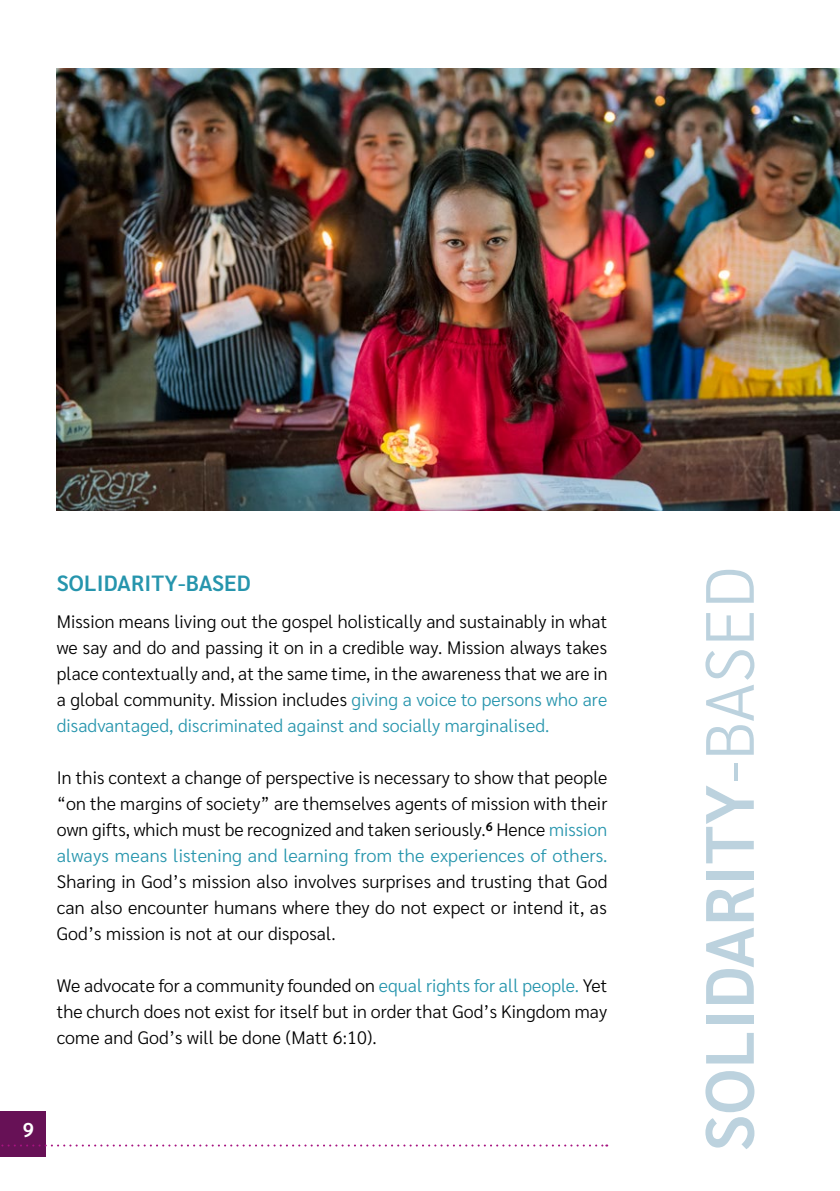
<style>
.page{position:relative;width:840px;height:1191px;background:#fff}
.page>*{position:absolute;margin:0;border:0;box-sizing:border-box;transform-origin:0 0}
.t1{font:600 68px "Sarabun";letter-spacing:.01em;color:#bcd2de}
.t2{font:600 22px "Sarabun";letter-spacing:.01em;color:#2695ad}
.t3{font:600 20px "Sarabun";color:#fff}
.t4{font:300 18px/26px "Sarabun";letter-spacing:.005em;color:#000;text-align:justify}
.s1{color:#2695ad}
.s2{font-weight:300}
</style>
<div class="page">
<div style="left:0;top:1111px;width:45px;height:46px;background:#671156"></div>
<svg style="left:1px;top:1144px;width:606px;height:2px"></svg>
<img style="left:57px;top:68px;width:782px;height:442px">
<p class="t2" style="left:57px;top:570px;width:195px">SOLIDARITY-BASED</p>
<p class="t4" style="left:57px;top:609px;width:552px">Mission means living out the gospel holistically and sustainably in what we say and do and passing it on in a credible way. Mission always takes place contextually and, at the same time, in the awareness that we are in a global community. Mission includes <span class="s1">giving a voice to persons who are disadvantaged, discriminated against and socially marginalised.</span></p>
<p class="t4" style="left:57px;top:765px;width:552px">In this context a change of perspective is necessary to show that people “on the margins of society” are themselves agents of mission with their own gifts, which must be recognized and taken seriously.<sup>6</sup> Hence <span class="s1">mission always means listening and learning from the experiences of others.</span></p>
<p class="t4" style="left:57px;top:869px;width:552px">Sharing in God’s mission also involves surprises and trusting that God can also encounter humans where they do not expect or intend it, as God’s mission is not at our disposal.</p>
<p class="t4" style="left:57px;top:973px;width:552px">We advocate for a community founded on <span class="s1">equal rights for all people.</span> Yet the church does not exist for itself but in order that God’s Kingdom may come and God’s will be done (Matt 6:10).</p>
<p class="t3" style="left:23px;top:1118px;width:13px">9</p>
<h1 class="t1" style="left:690px;top:1151px;width:586px;rotate:-90deg">SOLIDARITY<span class="s2">-BASED</span></h1>
</div>
